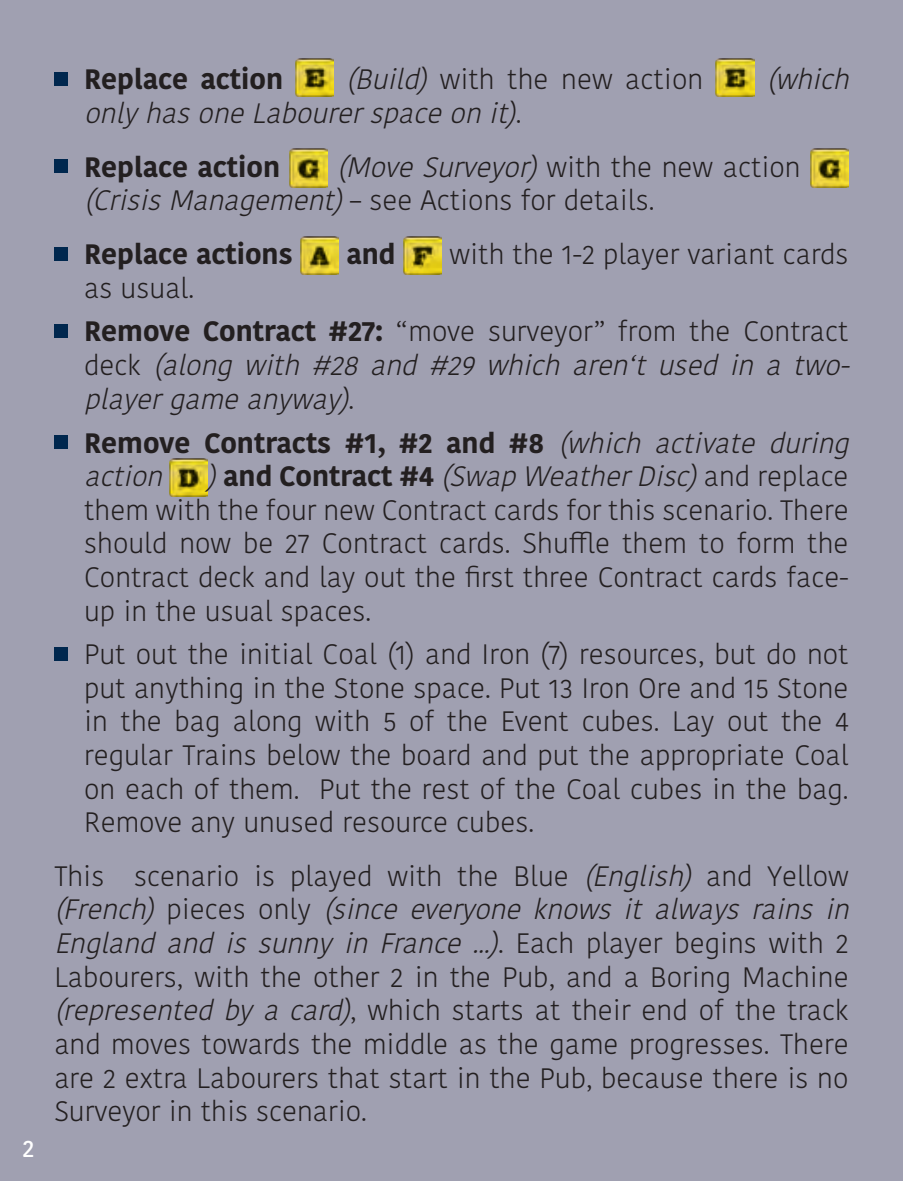
<style>
.page{position:relative;width:903px;height:1181px;background:#fff}
.page>*{position:absolute;margin:0;border:0;box-sizing:border-box;transform-origin:0 0}
.t1{font:300 28px/33.6px "Kohinoor Bangla";color:#231f20}
.t2{font:italic 300 28px/53.9px "Kohinoor Bangla";color:#231f20}
.t3{font:700 28px "Kohinoor Bangla";color:#231f20}
.t4{font:500 24.5px "Kohinoor Bangla";color:#fff}
.s1{font-style:italic}
.s2{font-style:normal}
.s3{font-weight:700;font-style:normal}
.s4{font-weight:700}
</style>
<div class="page">
<div style="left:0;top:0;width:902px;height:1180px;background:#a0a0b1"></div>
<div style="left:54px;top:72px;width:14px;height:14px;background:#00274e"></div>
<img style="left:295px;top:58px;width:38px;height:39px">
<img style="left:715px;top:58px;width:39px;height:39px">
<div style="left:54px;top:159px;width:14px;height:14px;background:#00274e"></div>
<img style="left:289px;top:149px;width:39px;height:38px">
<img style="left:810px;top:149px;width:38px;height:38px">
<div style="left:54px;top:247px;width:14px;height:13px;background:#00274e"></div>
<img style="left:300px;top:236px;width:38px;height:38px">
<img style="left:403px;top:236px;width:38px;height:38px">
<div style="left:54px;top:324px;width:14px;height:14px;background:#00274e"></div>
<div style="left:54px;top:435px;width:14px;height:14px;background:#00274e"></div>
<img style="left:169px;top:458px;width:38px;height:38px">
<div style="left:54px;top:646px;width:14px;height:14px;background:#00274e"></div>
<p class="t4" style="left:22px;top:1128px;width:13px">2</p>
<p class="t3" style="left:84px;top:55px;width:200px">Replace action</p>
<p class="t1" style="left:346px;top:62px;width:358px"><span class="s1">(Build)</span> with the new action</p>
<p class="t2" style="left:766px;top:52px;width:92px">(which</p>
<p class="t2" style="left:84px;top:86px;width:438px">onlyhasoneLabourerspaceonit)<span class="s2">.<br></span><span class="s3">Replace action</span></p>
<p class="t1" style="left:84px;top:150px;width:718px;text-indent:253px"><span class="s1">(MoveSurveyor)</span> with the new action <span class="s1">(CrisisManagement)</span> – see Actions for details.</p>
<p class="t3" style="left:84px;top:229px;width:210px">Replace actions</p>
<p class="t3" style="left:346px;top:229px;width:51px">and</p>
<p class="t1" style="left:449px;top:237px;width:400px">with the 1-2 player variant cards</p>
<p class="t1" style="left:84px;top:266px;width:765px;line-height:43.4px">as usual.<br><span class="s4">Remove Contract #27:</span> “move surveyor” from the Contract</p>
<p class="t2" style="left:84px;top:348px;width:774px;line-height:33.6px"><span class="s2">d e c k</span> (along with #28 and #29 which aren‘t used in a two&shy;playergameanyway)<span class="s2">.</span></p>
<p class="t2" style="left:84px;top:426px;width:774px;line-height:33.2px"><span class="s3">Remove Contracts #1, #2 and #8</span> (which activate during action</p>
<p class="t1" style="left:84px;top:459px;width:765px;text-align:justify;text-indent:123px"><span class="s1">)</span> <span class="s4">and Contract #4</span> <span class="s1">(SwapWeatherDisc)</span> and replace them with the four new Contract cards for this scenario. There should now be 27 Contract cards. Shuffle them to form the Contract deck and lay out the first three Contract cards face&shy;up in the usual spaces.</p>
<p class="t1" style="left:84px;top:637px;width:766px;text-align:justify">Put out the initial Coal (1) and Iron (7) resources, but do not put anything in the Stone space. Put 13 Iron Ore and 15 Stone in the bag along with 5 of the Event cubes. Lay out the 4 regular Trains below the board and put the appropriate Coal on each of them. Put the rest of the Coal cubes in the bag.<br>Remove any unused resource cubes.</p>
<p class="t1" style="left:54px;top:858px;width:804px">This scenario is played with the Blue <span class="s1">(English)</span> and Yellow <span class="s1">(French)</span> p i e c e s o n ly <span class="s1">(since everyone knows it always rains in England and is sunny in France ...)</span>. E a c h p laye r b e g i n s w i t h 2<br>Labourers, with the other 2 in the Pub, and a Boring Machine <span class="s1">(represented by a card)</span>, which starts at their end of the track and moves towards the middle as the game progresses. There are 2 extra Labourers that start in the Pub, because there is no Surveyor in this scenario.</p>
</div>
